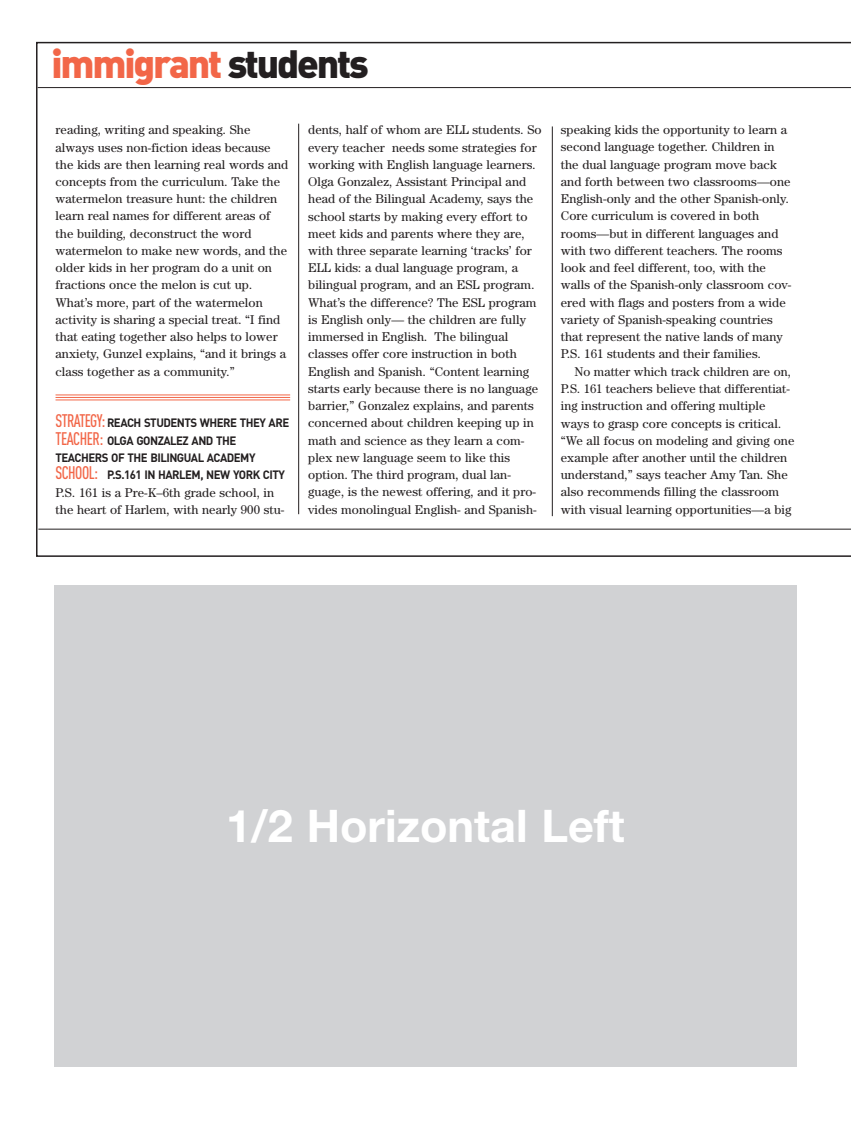
<style>
.page{position:relative;width:851px;height:1134px;background:#fff}
.page>*{position:absolute;margin:0;border:0;box-sizing:border-box;transform-origin:0 0}
.t1{font:700 45px "Helvetica Neue";color:#fff}
.t2{font:39px "DIN Black Alternate";letter-spacing:-.055em;color:#f26648}
.t3{font:12.75px/17.2px "Century";letter-spacing:.005em;color:#231f20}
.t4{font:700 12px/17.2px "DIN";letter-spacing:-.045em;color:#231f20;scale:.95 1}
.s1{color:#231f20}
.s2{font-family:"DIN Cond";font-weight:500;font-size:18px;color:#f26648}
</style>
<div class="page">
<svg style="left:36px;top:42px;width:814px;height:515px"></svg>
<hr style="left:38px;top:529px;width:812px;height:1px;background:#231f20">
<hr style="left:38px;top:87px;width:812px;height:1px;background:#231f20">
<hr style="left:56px;top:394px;width:234px;height:1px;background:#f26648">
<hr style="left:56px;top:397px;width:234px;height:1px;background:#f26648">
<hr style="left:56px;top:399px;width:234px;height:1px;background:#f26648">
<hr style="left:298px;top:124px;width:1px;height:390px;background:#231f20">
<hr style="left:552px;top:126px;width:1px;height:390px;background:#231f20">
<div style="left:54px;top:585px;width:742px;height:481px;background:#d1d2d4"></div>
<h2 class="t2" style="left:51px;top:42px;width:319px">immigrant <span class="s1">students</span></h2>
<p class="t3" style="left:56px;top:122px;width:234px">reading, writing and speaking. She always uses non-fiction ideas because the kids are then learning real words and concepts from the curriculum. Take the watermelon treasure hunt: the children learn real names for different areas of the building, deconstruct the word watermelon to make new words, and the older kids in her program do a unit on fractions once the melon is cut up.<br>What’s more, part of the watermelon activity is sharing a special treat. “I find that eating together also helps to lower anxiety, Gunzel explains, “and it brings a class together as a community.”</p>
<p class="t4" style="left:55px;top:415px;width:247px"><span class="s2">STRATEGY:</span> REACH STUDENTS WHERE THEY ARE <span class="s2">TEACHER:</span> OLGA GONZALEZ AND THE TEACHERS OF THE BILINGUAL ACADEMY <span class="s2">SCHOOL:</span> P.S.161 IN HARLEM, NEW YORK CITY</p>
<p class="t3" style="left:56px;top:485px;width:230px">P.S. 161 is a Pre-K–6th grade school, in the heart of Harlem, with nearly 900 stu-</p>
<p class="t3" style="left:308px;top:122px;width:235px">dents, half of whom are ELL students. So every teacher needs some strategies for working with English language learners.<br>Olga Gonzalez, Assistant Principal and head of the Bilingual Academy, says the school starts by making every effort to meet kids and parents where they are, with three separate learning ‘tracks’ for ELL kids: a dual language program, a bilingual program, and an ESL program.<br>What’s the difference? The ESL program is English only— the children are fully immersed in English. The bilingual classes offer core instruction in both English and Spanish. “Content learning starts early because there is no language barrier,” Gonzalez explains, and parents concerned about children keeping up in math and science as they learn a com&shy;plex new language seem to like this option. The third program, dual lan&shy;guage, is the newest offering, and it pro&shy;vides monolingual English- and Spanish-</p>
<p class="t3" style="left:561px;top:122px;width:232px">speaking kids the opportunity to learn a second language together. Children in the dual language program move back and forth between two classrooms—one English-only and the other Spanish-only.<br>Core curriculum is covered in both rooms—but in different languages and with two different teachers. The rooms look and feel different, too, with the walls of the Spanish-only classroom cov&shy;ered with flags and posters from a wide variety of Spanish-speaking countries that represent the native lands of many P.S. 161 students and their families.</p>
<p class="t3" style="left:561px;top:364px;width:235px;text-indent:13px">No matter which track children are on, P.S. 161 teachers believe that differentiat&shy;ing instruction and offering multiple ways to grasp core concepts is critical. “We all focus on modeling and giving one example after another until the children understand,” says teacher Amy Tan. She also recommends filling the classroom with visual learning opportunities—a big</p>
<h1 class="t1" style="left:226px;top:798px;width:400px">1/2 Horizontal Left</h1>
</div>
